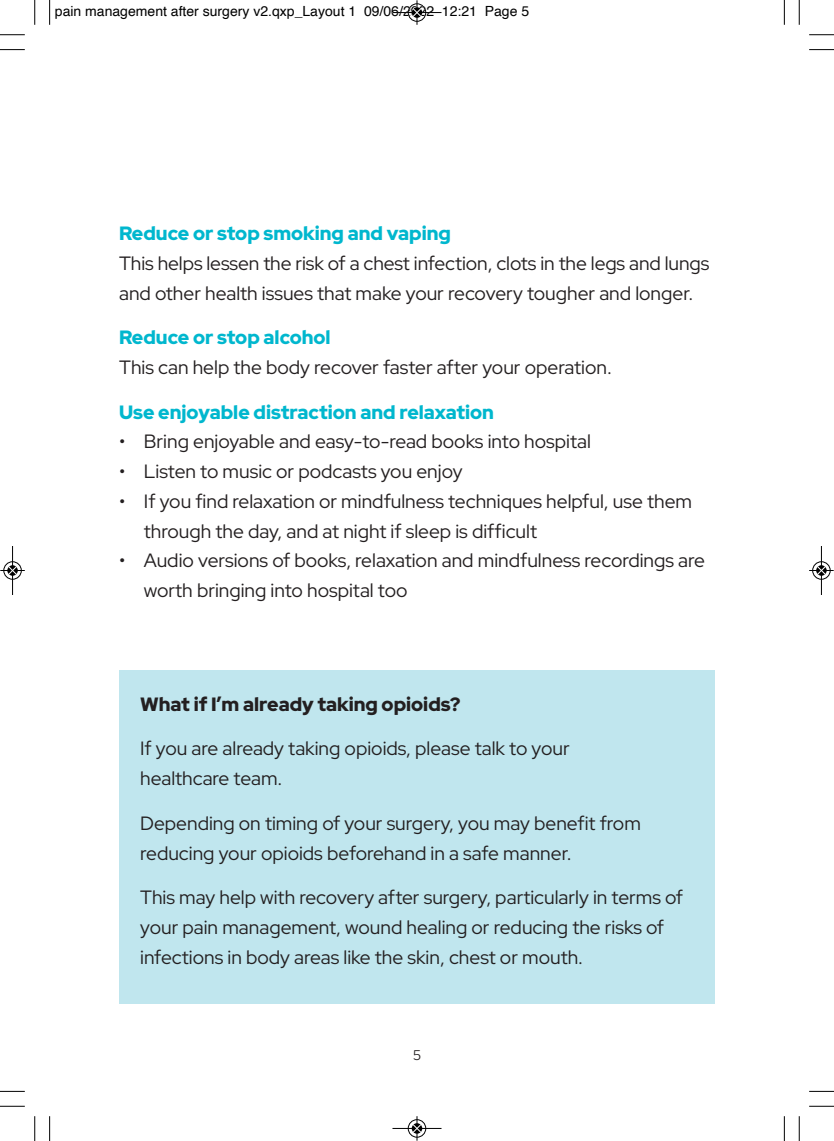
<style>
.page{position:relative;width:834px;height:1141px;background:#fff}
.page>*{position:absolute;margin:0;border:0;box-sizing:border-box;transform-origin:0 0}
.t1{font:19.25px/29.8px "Red Hat Display";color:#231f20}
.t2{font:900 19.25px "Red Hat Display";color:#00b7ce}
.t3{font:900 19.25px "Red Hat Display";color:#231f20}
.t4{font:14px "Helvetica";color:#000}
.t5{font:14px "Red Hat Display";color:#231f20}
</style>
<div class="page">
<div style="left:119px;top:670px;width:595px;height:334px;background:#c0e6ee"></div>
<svg style="left:49px;top:0;width:1px;height:25px"></svg>
<svg style="left:0;top:49px;width:25px;height:1px"></svg>
<svg style="left:783px;top:0;width:1px;height:25px"></svg>
<svg style="left:809px;top:49px;width:24px;height:1px"></svg>
<svg style="left:49px;top:1116px;width:1px;height:25px"></svg>
<svg style="left:0;top:1091px;width:25px;height:1px"></svg>
<svg style="left:783px;top:1116px;width:1px;height:25px"></svg>
<svg style="left:809px;top:1091px;width:24px;height:1px"></svg>
<svg style="left:34px;top:0;width:1px;height:25px"></svg>
<svg style="left:0;top:34px;width:25px;height:1px"></svg>
<svg style="left:798px;top:0;width:1px;height:25px"></svg>
<svg style="left:809px;top:34px;width:24px;height:1px"></svg>
<svg style="left:34px;top:1116px;width:1px;height:25px"></svg>
<svg style="left:0;top:1106px;width:25px;height:1px"></svg>
<svg style="left:798px;top:1116px;width:1px;height:25px"></svg>
<svg style="left:809px;top:1106px;width:24px;height:1px"></svg>
<div style="left:407px;top:3px;width:19px;height:19px;border:1px solid #fff;border-radius:50%"></div>
<hr style="left:392px;top:12px;width:49px;height:1px;background:#000">
<div style="left:408px;top:4px;width:18px;height:18px;border:1px solid #000;border-radius:50%"></div>
<svg style="left:412px;top:0;width:9px;height:25px"></svg>
<div style="left:407px;top:1119px;width:19px;height:19px;border:1px solid #fff;border-radius:50%"></div>
<hr style="left:392px;top:1128px;width:49px;height:1px;background:#000">
<div style="left:408px;top:1119px;width:18px;height:18px;border:1px solid #000;border-radius:50%"></div>
<svg style="left:412px;top:1116px;width:9px;height:25px"></svg>
<div style="left:3px;top:561px;width:19px;height:19px;border:1px solid #fff;border-radius:50%"></div>
<hr style="left:12px;top:546px;width:1px;height:49px;background:#000">
<div style="left:4px;top:562px;width:18px;height:17px;border:1px solid #000;border-radius:50%"></div>
<svg style="left:0;top:566px;width:25px;height:9px"></svg>
<div style="left:812px;top:561px;width:18px;height:19px;border:1px solid #fff;border-radius:50%"></div>
<hr style="left:821px;top:546px;width:1px;height:49px;background:#000">
<div style="left:812px;top:562px;width:18px;height:17px;border:1px solid #000;border-radius:50%"></div>
<svg style="left:809px;top:566px;width:24px;height:9px"></svg>
<p class="t4" style="left:55px;top:5px;width:475px">pain management after surgery v2.qxp_Layout 1 09/06/2022 12:21 Page 5</p>
<p class="t2" style="left:119px;top:220px;width:333px">Reduce or stop smoking and vaping</p>
<p class="t1" style="left:119px;top:248px;width:591px">This helps lessen the risk of a chest infection, clots in the legs and lungs and other health issues that make your recovery tougher and longer.</p>
<p class="t2" style="left:119px;top:325px;width:213px">Reduce or stop alcohol</p>
<p class="t1" style="left:119px;top:352px;width:494px">This can help the body recover faster after your operation.</p>
<p class="t2" style="left:119px;top:399px;width:376px">Use enjoyable distraction and relaxation</p>
<p class="t1" style="left:119px;top:427px;width:473px">• Bring enjoyable and easy-to-read books into hospital</p>
<p class="t1" style="left:119px;top:456px;width:345px">• Listen to music or podcasts you enjoy</p>
<p class="t1" style="left:144px;top:486px;width:549px;text-indent:-25px">• If you find relaxation or mindfulness techniques helpful, use them through the day, and at night if sleep is difficult</p>
<p class="t1" style="left:144px;top:546px;width:562px;text-indent:-25px">• Audio versions of books, relaxation and mindfulness recordings are worth bringing into hospital too</p>
<p class="t3" style="left:140px;top:691px;width:321px">What if I’m already taking opioids?</p>
<p class="t1" style="left:140px;top:734px;width:431px">If you are already taking opioids, please talk to your healthcare team.</p>
<p class="t1" style="left:140px;top:808px;width:502px">Depending on timing of your surgery, you may benefit from reducing your opioids beforehand in a safe manner.</p>
<p class="t1" style="left:140px;top:882px;width:544px">This may help with recovery after surgery, particularly in terms of your pain management, wound healing or reducing the risks of infections in body areas like the skin, chest or mouth.</p>
<p class="t5" style="left:413px;top:1046px;width:9px">5</p>
</div>
